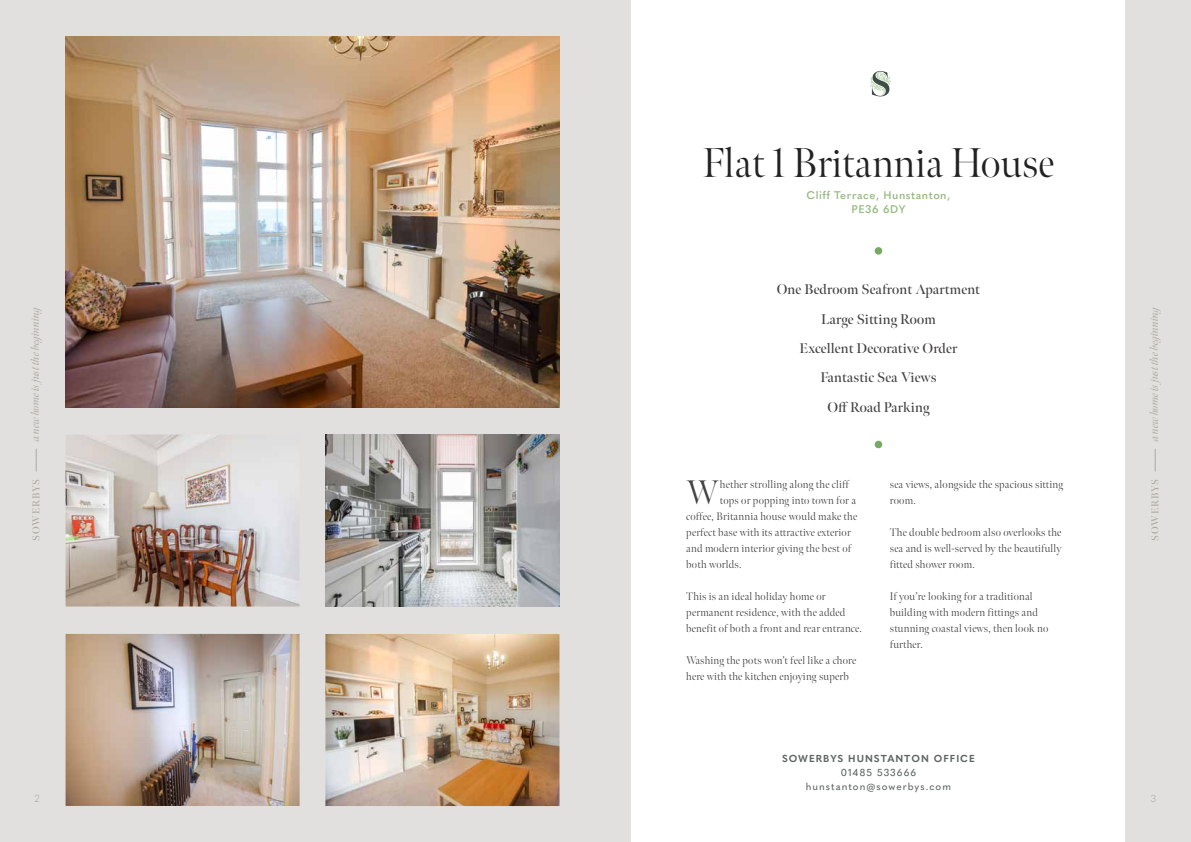
<style>
.page{position:relative;width:1191px;height:842px;background:#fff}
.page>*{position:absolute;margin:0;border:0;box-sizing:border-box;transform-origin:0 0}
.t1{font:300 41.5px "Meno Banner";letter-spacing:-.005em;color:#222223}
.t2{font:300 34px "Meno Banner";color:#434141}
.t3{font:600 14px/29.3px "Meno Banner";letter-spacing:.01em;color:#434141;text-align:center}
.t4{font:300 11px/16px "Meno Banner";letter-spacing:.02em;color:#434141}
.t5{font:italic 11px "Meno Banner";letter-spacing:-.01em;color:#ada8a0}
.t6{font:600 11px/14px "Quasimoda";letter-spacing:.05em;color:#96ba81;text-align:center}
.t7{font:500 10px/14px "Quasimoda";letter-spacing:.1em;color:#5e6662;text-align:center}
.t8{font:700 10px "Quasimoda";letter-spacing:.1em;color:#5e6662}
.t9{font:600 10px "Meno Banner";letter-spacing:.08em;color:#ada8a0}
.t10{font:300 10px "Quasimoda";color:#ada8a0}
</style>
<div class="page">
<div style="left:0;top:0;width:595px;height:842px;background:#e2e0df"></div>
<div style="left:595px;top:0;width:596px;height:842px;background:#e2e0df"></div>
<svg style="left:36px;top:449px;width:1px;height:22px"></svg>
<svg style="left:1155px;top:449px;width:1px;height:22px"></svg>
<div style="left:631px;top:0;width:494px;height:842px;background:#fff"></div>
<svg style="left:870px;top:71px;width:21px;height:25px"></svg>
<div style="left:874px;top:247px;width:8px;height:8px;background:#76aa62;border-radius:50%"></div>
<div style="left:874px;top:441px;width:8px;height:7px;background:#76aa62;border-radius:50%"></div>
<img style="left:66px;top:36px;width:493px;height:371px">
<img style="left:325px;top:434px;width:234px;height:172px">
<img style="left:325px;top:634px;width:234px;height:172px">
<img style="left:66px;top:434px;width:234px;height:172px">
<img style="left:66px;top:634px;width:234px;height:172px">
<h1 class="t1" style="left:703px;top:138px;width:353px">Flat 1 Britannia House</h1>
<p class="t6" style="left:806px;top:187px;width:145px">Cliff Terrace, Hunstanton,<br>PE36 6DY</p>
<p class="t3" style="left:777px;top:275px;width:205px">One Bedroom Seafront Apartment<br>Large Sitting Room<br>Excellent Decorative Order<br>Fantastic Sea Views<br>Off Road Parking</p>
<p class="t5" style="left:29px;top:441px;width:138px;rotate:-90deg">a new home is just the beginning</p>
<p class="t5" style="left:1147px;top:441px;width:138px;rotate:-90deg">a new home is just the beginning</p>
<p class="t9" style="left:30px;top:541px;width:63px;rotate:-90deg">SOWERBYS</p>
<p class="t9" style="left:1149px;top:541px;width:63px;rotate:-90deg">SOWERBYS</p>
<h2 class="t2" style="left:686px;top:472px;width:34px">W</h2>
<p class="t4" style="left:720px;top:477px;width:131px">hether strolling along the cliff</p>
<p class="t4" style="left:889px;top:477px;width:175px">sea views, alongside the spacious sitting room.</p>
<p class="t4" style="left:889px;top:525px;width:173px;text-align:justify">The double bedroom also overlooks the sea and is well-served by the beautifully fitted shower room.</p>
<p class="t4" style="left:889px;top:589px;width:160px">If you’re looking for a traditional building with modern fittings and stunning coastal views, then look no further.</p>
<p class="t4" style="left:720px;top:493px;width:138px">tops or popping into town for a</p>
<p class="t4" style="left:686px;top:509px;width:172px">coffee, Britannia house would make the</p>
<p class="t4" style="left:686px;top:525px;width:166px">perfect base with its attractive exterior</p>
<p class="t4" style="left:686px;top:541px;width:166px">and modern interior giving the best of</p>
<p class="t4" style="left:686px;top:557px;width:57px">both worlds.</p>
<p class="t4" style="left:686px;top:589px;width:177px">This is an ideal holiday home or permanent residence, with the added benefit of both a front and rear entrance.</p>
<p class="t4" style="left:686px;top:653px;width:171px">Washing the pots won’t feel like a chore here with the kitchen enjoying superb</p>
<p class="t8" style="left:782px;top:750px;width:194px">SOWERBYS HUNSTANTON OFFICE</p>
<p class="t7" style="left:806px;top:764px;width:147px">01485 533666 hunstanton@sowerbys.com</p>
<p class="t10" style="left:35px;top:791px;width:7px">2</p>
<p class="t10" style="left:1150px;top:791px;width:7px">3</p>
</div>
